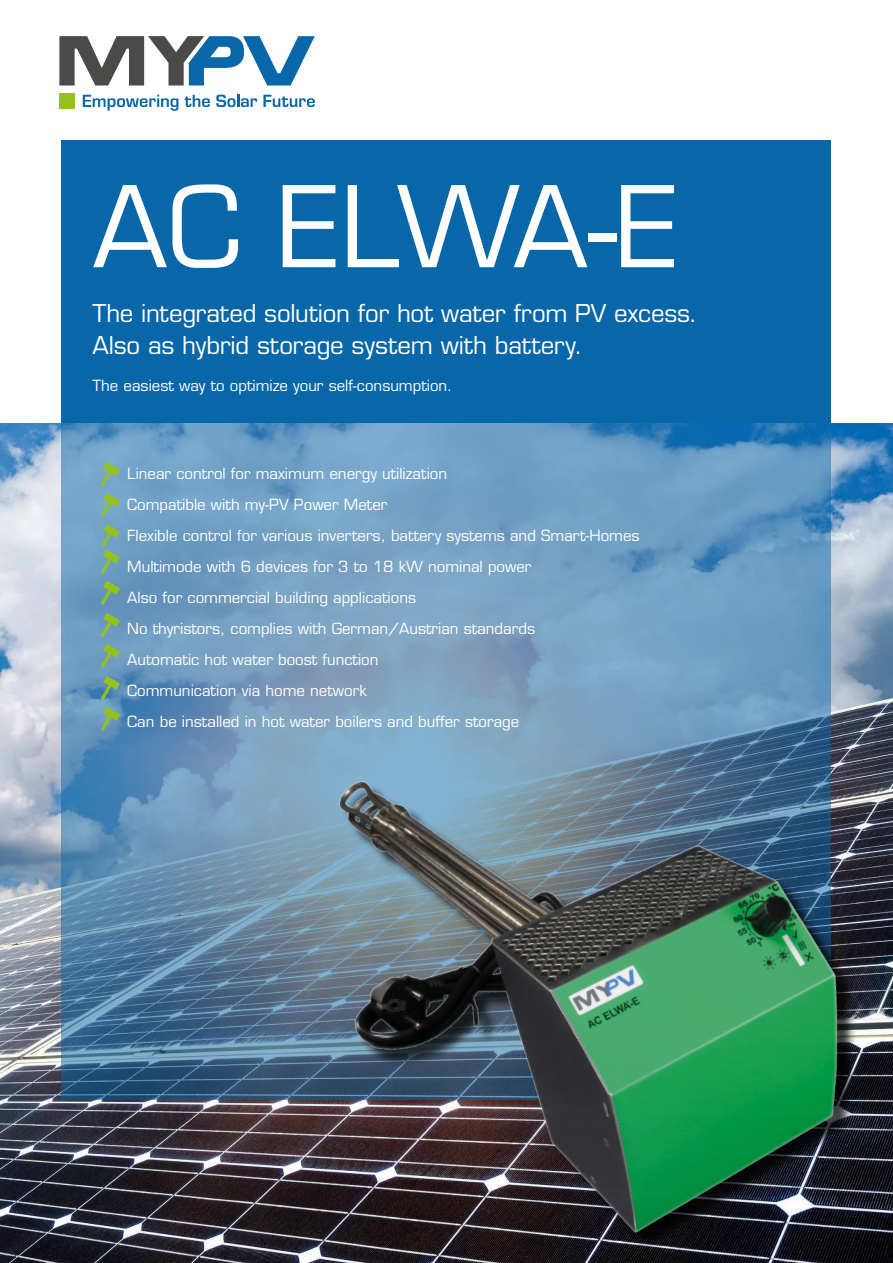
<style>
.page{position:relative;width:893px;height:1263px;background:#fff}
.page>*{position:absolute;margin:0;border:0;box-sizing:border-box;transform-origin:0 0}
.t1{font:109.5px "Eurostile LT Std";letter-spacing:-.015em;color:#fff}
.t2{font:24px/32.4px "Eurostile LT Std";letter-spacing:-.005em;color:#fff}
.t3{font:15px/31px "Eurostile LT Std";color:#fff}
</style>
<div class="page">
<img style="left:0;top:423px;width:893px;height:840px">
<div style="left:62px;top:140px;width:769px;height:283px;background:#0867a9"></div>
<svg style="left:62px;top:423px;width:769px;height:676px;background:#6a97ba"></svg>
<svg style="left:83px;top:95px;width:95px;height:16px"></svg>
<svg style="left:185px;top:95px;width:25px;height:12px"></svg>
<svg style="left:216px;top:95px;width:41px;height:12px"></svg>
<svg style="left:263px;top:95px;width:52px;height:12px"></svg>
<div style="left:59px;top:93px;width:16px;height:15px;background:#95c11f"></div>
<svg style="left:59px;top:36px;width:256px;height:50px"></svg>
<svg style="left:101px;top:462px;width:19px;height:24px"></svg>
<svg style="left:101px;top:493px;width:19px;height:24px"></svg>
<svg style="left:101px;top:524px;width:19px;height:50px"></svg>
<svg style="left:101px;top:581px;width:19px;height:24px"></svg>
<svg style="left:101px;top:613px;width:19px;height:24px"></svg>
<svg style="left:101px;top:644px;width:19px;height:24px"></svg>
<svg style="left:101px;top:676px;width:19px;height:24px"></svg>
<svg style="left:101px;top:707px;width:19px;height:24px"></svg>
<img style="left:272px;top:760px;width:621px;height:503px">
<h1 class="t1" style="left:93px;top:161px;width:587px">AC ELWA-E</h1>
<h2 class="t2" style="left:93px;top:297px;width:606px">The integrated solution for hot water from PV excess.<br>Also as hybrid storage system with battery.</h2>
<p class="t3" style="left:93px;top:370px;width:361px">The easiest way to optimize your self-consumption.</p>
<p class="t3" style="left:127px;top:458px;width:514px">Linear control for maximum energy utilization<br>Compatible with my-PV Power Meter<br>Flexible control for various inverters, battery systems and Smart-Homes Multimode with 6 devices for 3 to 18 kW nominal power<br>Also for commercial building applications<br>No thyristors, complies with German/Austrian standards<br>Automatic hot water boost function<br>Communication via home network<br>Can be installed in hot water boilers and buffer storage</p>
</div>
